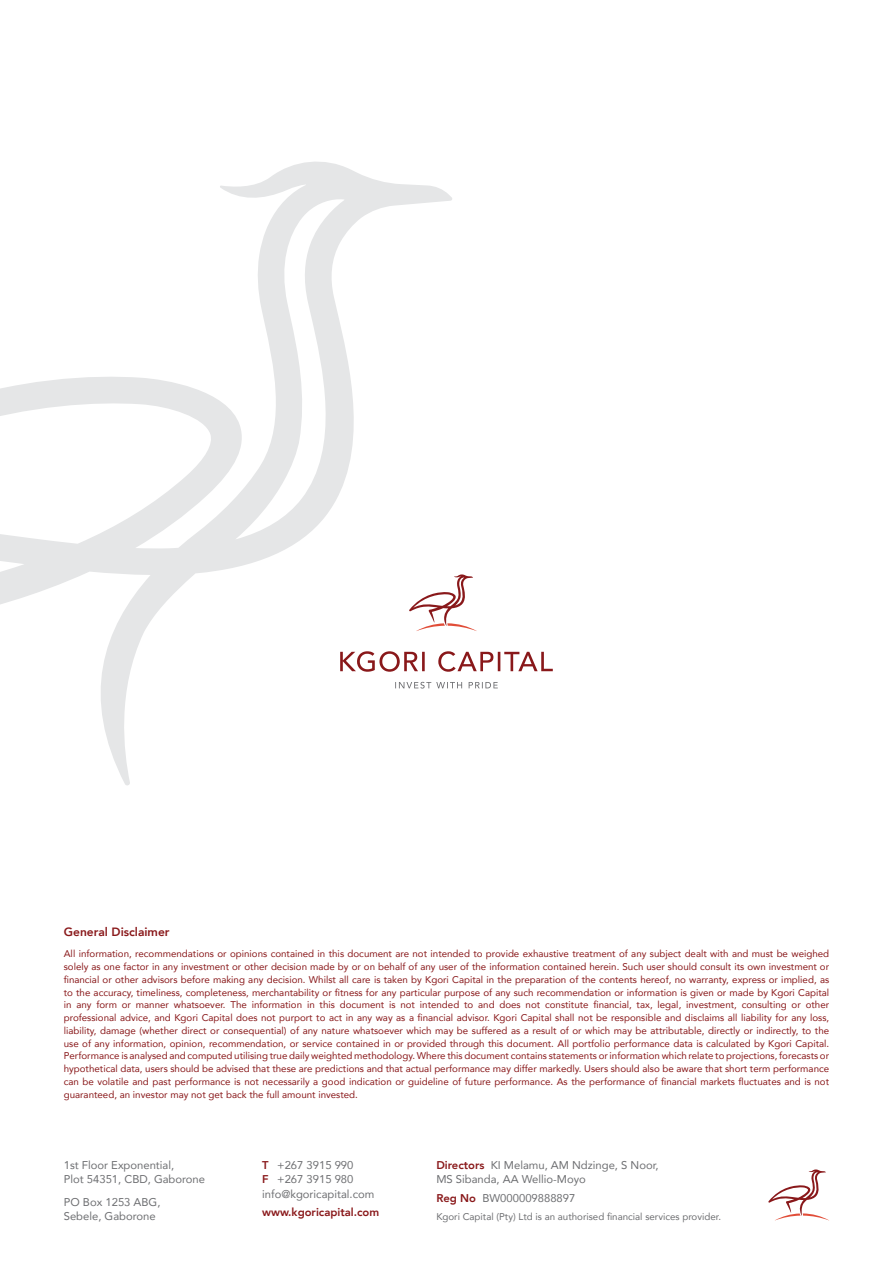
<style>
.page{position:relative;width:893px;height:1263px;background:#fff}
.page>*{position:absolute;margin:0;border:0;box-sizing:border-box;transform-origin:0 0}
.t1{font:800 12px "Avenir";color:#89181a}
.t2{font:11.25px/14.2px "Avenir";color:#6d6e71}
.t3{font:800 11.25px "Avenir";color:#89181a}
.t4{font:9.75px/12.8px "Avenir";color:#89181a;text-align:justify}
.t5{font:9.75px "Avenir";color:#6d6e71}
.s1{font-weight:800;color:#89181a}
</style>
<div class="page">
<svg style="left:768px;top:1169px;width:61px;height:51px"></svg>
<svg style="left:0;top:161px;width:453px;height:625px"></svg>
<svg style="left:395px;top:682px;width:103px;height:6px"></svg>
<svg style="left:340px;top:574px;width:213px;height:98px"></svg>
<p class="t1" style="left:64px;top:922px;width:107px">General Disclaimer</p>
<p class="t4" style="left:64px;top:947px;width:767px">All information, recommendations or opinions contained in this document are not intended to provide exhaustive treatment of any subject dealt with and must be weighed solely as one factor in any investment or other decision made by or on behalf of any user of the information contained herein. Such user should consult its own investment or financial or other advisors before making any decision. Whilst all care is taken by Kgori Capital in the preparation of the contents hereof, no warranty, express or implied, as to the accuracy, timeliness, completeness, merchantability or fitness for any particular purpose of any such recommendation or information is given or made by Kgori Capital in any form or manner whatsoever. The information in this document is not intended to and does not constitute financial, tax, legal, investment, consulting or other professional advice, and Kgori Capital does not purport to act in any way as a financial advisor. Kgori Capital shall not be responsible and disclaims all liability for any loss, liability, damage (whether direct or consequential) of any nature whatsoever which may be suffered as a result of or which may be attributable, directly or indirectly, to the use of any information, opinion, recommendation, or service contained in or provided through this document. All portfolio performance data is calculated by Kgori Capital.<br>Performance is analysed and computed utilising true daily weighted methodology. Where this document contains statements or information which relate to projections, forecasts or hypothetical data, users should be advised that these are predictions and that actual performance may differ markedly. Users should also be aware that short term performance can be volatile and past performance is not necessarily a good indication or guideline of future performance. As the performance of financial markets fluctuates and is not guaranteed, an investor may not get back the full amount invested.</p>
<p class="t2" style="left:64px;top:1158px;width:143px">1st Floor Exponential,<br>Plot 54351, CBD, Gaborone</p>
<p class="t2" style="left:64px;top:1195px;width:98px">PO Box 1253 ABG,<br>Sebele, Gaborone</p>
<p class="t2" style="left:436px;top:1157px;width:224px"><span class="s1">Directors</span> KI Melamu, AM Ndzinge, S Noor,<br>MS Sibanda, AA Wellio-Moyo</p>
<p class="t2" style="left:436px;top:1190px;width:141px"><span class="s1">Reg No</span> BW000009888897</p>
<p class="t2" style="left:262px;top:1158px;width:114px"><span class="s1">T</span> +267 3915 990<br><span class="s1">F</span> +267 3915 980 info@kgoricapital.com</p>
<p class="t3" style="left:262px;top:1203px;width:118px">www.kgoricapital.com</p>
<p class="t5" style="left:436px;top:1209px;width:286px">Kgori Capital (Pty) Ltd is an authorised financial services provider.</p>
</div>
